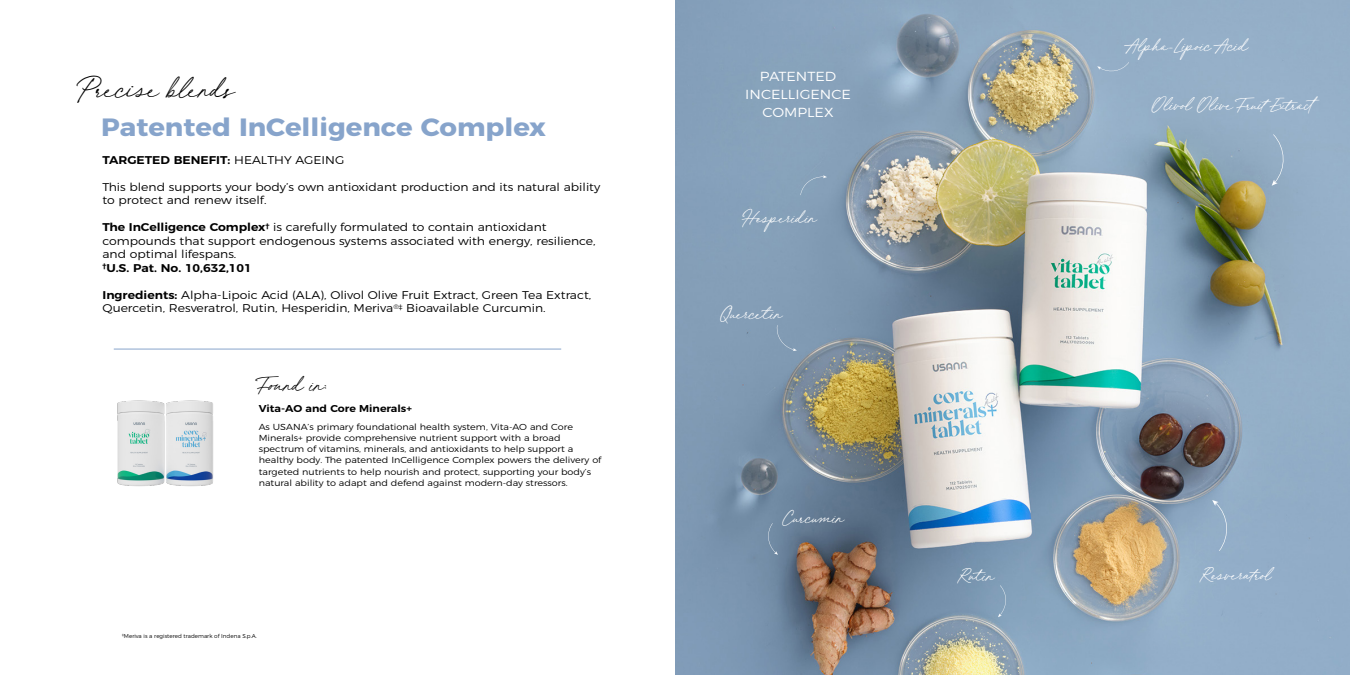
<style>
.page{position:relative;width:1350px;height:675px;background:#fff}
.page>*{position:absolute;margin:0;border:0;box-sizing:border-box;transform-origin:0 0}
.t1{font:30px "Juniperand Sage Slanted";color:#000}
.t2{font:700 25px "Montserrat";color:#87a4cb;scale:1.1 1}
.t3{font:22.5px "Juniperand Sage Slanted";color:#000}
.t4{font:18.75px "Juniperand Sage Slanted";color:#fff}
.t5{font:300 13.12px/18.1px "Montserrat";color:#fff;text-align:center;scale:1.1 1}
.t6{font:300 11.25px/13.5px "Montserrat";color:#000;scale:1.1 1}
.t7{font:600 11.25px "Montserrat";color:#000;scale:1.1 1}
.t8{font:600 10px "Montserrat";color:#000;scale:1.1 1}
.t9{font:300 8.75px/11.2px "Montserrat";color:#000;scale:1.1 1}
.t10{font:300 5.62px "Montserrat";color:#000}
.s1{font-weight:300}
.s2{font-weight:600}
</style>
<div class="page">
<img style="left:675px;top:0;width:675px;height:675px">
<img style="left:117px;top:400px;width:96px;height:86px">
<hr style="left:114px;top:349px;width:447px;height:1px;background:#87a4cb">
<svg style="left:1272px;top:134px;width:15px;height:52px"></svg>
<svg style="left:1212px;top:500px;width:19px;height:51px"></svg>
<svg style="left:766px;top:523px;width:12px;height:32px"></svg>
<svg style="left:998px;top:585px;width:10px;height:32px"></svg>
<svg style="left:800px;top:175px;width:27px;height:20px"></svg>
<svg style="left:1097px;top:62px;width:32px;height:12px"></svg>
<svg style="left:775px;top:325px;width:22px;height:26px"></svg>
<h1 class="t1" style="left:79px;top:68px;width:157px">Precise blends</h1>
<h2 class="t2" style="left:101px;top:106px;width:406px">Patented InCelligence Complex</h2>
<p class="t7" style="left:102px;top:151px;width:221px">TARGETED BENEFIT: <span class="s1">HEALTHY AGEING</span></p>
<p class="t6" style="left:102px;top:179px;width:454px">This blend supports your body’s own antioxidant production and its natural ability to protect and renew itself.</p>
<p class="t6" style="left:102px;top:220px;width:450px"><span class="s2">The InCelligence Complex</span><sup>†</sup> is carefully formulated to contain antioxidant compounds that support endogenous systems associated with energy, resilience, and optimal lifespans.<br><sup>†</sup><span class="s2">U.S. Pat. No. 10,632,101</span></p>
<p class="t6" style="left:103px;top:287px;width:446px"><span class="s2">Ingredients:</span> Alpha-Lipoic Acid (ALA), Olivol Olive Fruit Extract, Green Tea Extract,<br>Quercetin, Resveratrol, Rutin, Hesperidin, Meriva<sup>®‡</sup> Bioavailable Curcumin.</p>
<h3 class="t3" style="left:259px;top:369px;width:71px">Found in:</h3>
<p class="t8" style="left:259px;top:400px;width:141px">Vita-AO and Core Minerals+</p>
<p class="t9" style="left:259px;top:420px;width:313px">As USANA’s primary foundational health system, Vita-AO and Core Minerals+ provide comprehensive nutrient support with a broad spectrum of vitamins, minerals, and antioxidants to help support a healthy body. The patented InCelligence Complex powers the delivery of targeted nutrients to help nourish and protect, supporting your body’s natural ability to adapt and defend against modern-day stressors.</p>
<p class="t10" style="left:122px;top:632px;width:136px"><sup>‡</sup>Meriva is a registered trademark of Indena S.p.A.</p>
<p class="t5" style="left:745px;top:66px;width:97px">PATENTED<br>INCELLIGENCE<br>COMPLEX</p>
<h3 class="t4" style="left:743px;top:205px;width:75px">Hesperidin</h3>
<h3 class="t4" style="left:720px;top:300px;width:64px">Quercetin</h3>
<h3 class="t4" style="left:782px;top:504px;width:63px">Curcumin</h3>
<h3 class="t4" style="left:959px;top:563px;width:37px">Rutin</h3>
<h3 class="t4" style="left:1127px;top:33px;width:122px">Alpha-Lipoic Acid</h3>
<h3 class="t4" style="left:1151px;top:92px;width:170px">Olivol Olive FruitExtract</h3>
<h3 class="t4" style="left:1201px;top:562px;width:72px">Resveratrol</h3>
</div>
